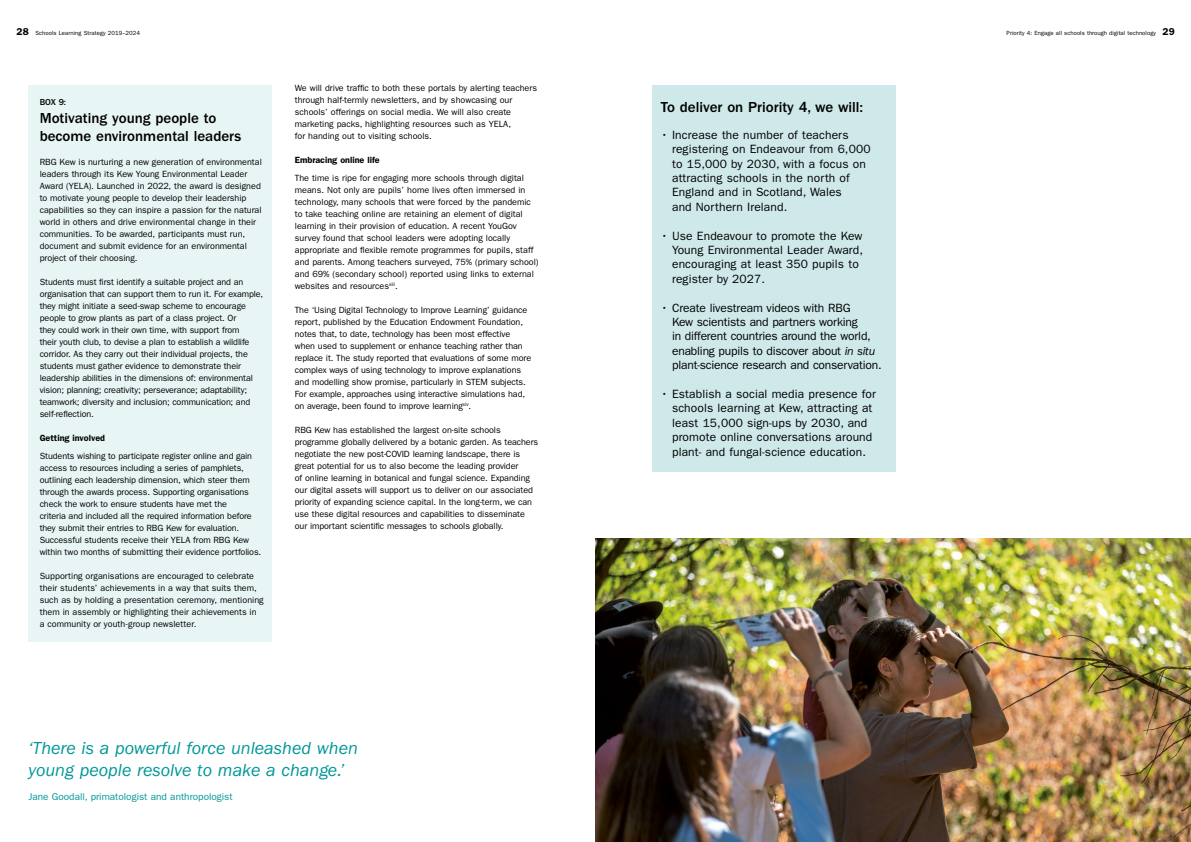
<style>
.page{position:relative;width:1191px;height:842px;background:#fff}
.page>*{position:absolute;margin:0;border:0;box-sizing:border-box;transform-origin:0 0}
.t1{font:italic 18px/21.6px "ITC Franklin Gothic Std";color:#009798}
.Our_vision_Initiativ{font:500 15px/18px "ITC Franklin Gothic Std";color:#000}
.t2{font:12px/14.4px "ITC Franklin Gothic Std";letter-spacing:.01em;color:#000}
.t3{font:12px/14.4px "ITC Franklin Gothic Std";letter-spacing:-.015em;color:#000}
.t4{font:10px "ITC Franklin Gothic Std";color:#009798}
.Body_copy{font:9px/12px "ITC Franklin Gothic Std";letter-spacing:-.01em;color:#000}
.Subhead_1_H6{font:600 9px "ITC Franklin Gothic Std";color:#000}
.Our_vision_Initiativ-2{font:500 9px "ITC Franklin Gothic Std";color:#000}
.t5{font:6px "ITC Franklin Gothic Std";letter-spacing:.01em;color:#000}
.s1{font-weight:600;font-size:10px}
.s2{font-style:italic}
</style>
<div class="page">
<div style="left:28px;top:85px;width:244px;height:557px;background:#e8f5f5"></div>
<div style="left:652px;top:85px;width:244px;height:387px;background:#cfe9ea"></div>
<img style="left:596px;top:539px;width:595px;height:303px">
<p class="t5" style="left:17px;top:30px;width:125px"><span class="s1">28</span> Schools Learning Strategy 2019–2024</p>
<p class="t5" style="left:1006px;top:30px;width:170px">Priority 4: Engage all schools through digital technology <span class="s1">29</span></p>
<p class="Our_vision_Initiativ-2" style="left:40px;top:97px;width:28px">BOX 9:</p>
<p class="Our_vision_Initiativ" style="left:40px;top:110px;width:203px">Motivating young people to become environmental leaders</p>
<p class="Body_copy" style="left:40px;top:156px;width:224px">RBG Kew is nurturing a new generation of environmental leaders through its Kew Young Environmental Leader Award (YELA). Launched in 2022, the award is designed to motivate young people to develop their leadership capabilities so they can inspire a passion for the natural world in others and drive environmental change in their communities. To be awarded, participants must run, document and submit evidence for an environmental project of their choosing.</p>
<p class="Body_copy" style="left:40px;top:276px;width:225px">Students must first identify a suitable project and an organisation that can support them to run it. For example, they might initiate a seed-swap scheme to encourage people to grow plants as part of a class project. Or<br>they could work in their own time, with support from<br>their youth club, to devise a plan to establish a wildlife corridor. As they carry out their individual projects, the students must gather evidence to demonstrate their leadership abilities in the dimensions of: environmental vision; planning; creativity; perseverance; adaptability; teamwork; diversity and inclusion; communication; and self-reflection.</p>
<p class="Subhead_1_H6" style="left:40px;top:433px;width:67px">Getting involved</p>
<p class="Body_copy" style="left:40px;top:450px;width:223px">Students wishing to participate register online and gain access to resources including a series of pamphlets, outlining each leadership dimension, which steer them through the awards process. Supporting organisations check the work to ensure students have met the<br>criteria and included all the required information before they submit their entries to RBG Kew for evaluation.<br>Successful students receive their YELA from RBG Kew within two months of submitting their evidence portfolios.</p>
<p class="Body_copy" style="left:40px;top:570px;width:225px">Supporting organisations are encouraged to celebrate their students’ achievements in a way that suits them, such as by holding a presentation ceremony, mentioning them in assembly or highlighting their achievements in<br>a community or youth-group newsletter.</p>
<p class="Body_copy" style="left:295px;top:82px;width:244px">We will drive traffic to both these portals by alerting teachers through half-termly newsletters, and by showcasing our schools’ offerings on social media. We will also create marketing packs, highlighting resources such as YELA,<br>for handing out to visiting schools.</p>
<p class="Subhead_1_H6" style="left:295px;top:155px;width:86px">Embracing online life</p>
<p class="Body_copy" style="left:295px;top:172px;width:245px">The time is ripe for engaging more schools through digital means. Not only are pupils’ home lives often immersed in technology, many schools that were forced by the pandemic to take teaching online are retaining an element of digital learning in their provision of education. A recent YouGov survey found that school leaders were adopting locally appropriate and flexible remote programmes for pupils, staff and parents. Among teachers surveyed, 75% (primary school) and 69% (secondary school) reported using links to external websites and resources<sup>xiii</sup>.</p>
<p class="Body_copy" style="left:295px;top:304px;width:238px">The ‘Using Digital Technology to Improve Learning’ guidance report, published by the Education Endowment Foundation, notes that, to date, technology has been most effective when used to supplement or enhance teaching rather than replace it. The study reported that evaluations of some more complex ways of using technology to improve explanations and modelling show promise, particularly in STEM subjects.<br>For example, approaches using interactive simulations had, on average, been found to improve learning<sup>xiv</sup>.</p>
<p class="Body_copy" style="left:295px;top:424px;width:245px">RBG Kew has established the largest on-site schools programme globally delivered by a botanic garden. As teachers negotiate the new post-COVID learning landscape, there is great potential for us to also become the leading provider<br>of online learning in botanical and fungal science. Expanding our digital assets will support us to deliver on our associated priority of expanding science capital. In the long-term, we can use these digital resources and capabilities to disseminate our important scientific messages to schools globally.</p>
<p class="t1" style="left:28px;top:738px;width:331px">‘There is a powerful force unleashed when young people resolve to make a change.’</p>
<p class="t4" style="left:28px;top:791px;width:206px">Jane Goodall, primatologist and anthropologist</p>
<p class="Our_vision_Initiativ" style="left:660px;top:99px;width:204px">To deliver on Priority 4, we will:</p>
<p class="t2" style="left:672px;top:128px;width:200px;text-indent:-11px">• Increase the number of teachers registering on Endeavour from 6,000 to 15,000 by 2030, with a focus on attracting schools in the north of<br>England and in Scotland, Wales<br>and Northern Ireland.</p>
<p class="t2" style="left:672px;top:228px;width:192px;text-indent:-11px">• Use Endeavour to promote the Kew<br>Young Environmental Leader Award, encouraging at least 350 pupils to register by 2027.</p>
<p class="t3" style="left:672px;top:300px;width:211px;text-indent:-11px">• Create livestream videos with RBG<br>Kew scientists and partners working<br>in different countries around the world, enabling pupils to discover about <span class="s2">in situ </span>plant-science research and conservation.</p>
<p class="t2" style="left:672px;top:387px;width:205px;text-indent:-11px">• Establish a social media presence for schools learning at Kew, attracting at least 15,000 sign-ups by 2030, and promote online conversations around plant- and fungal-science education.</p>
</div>
